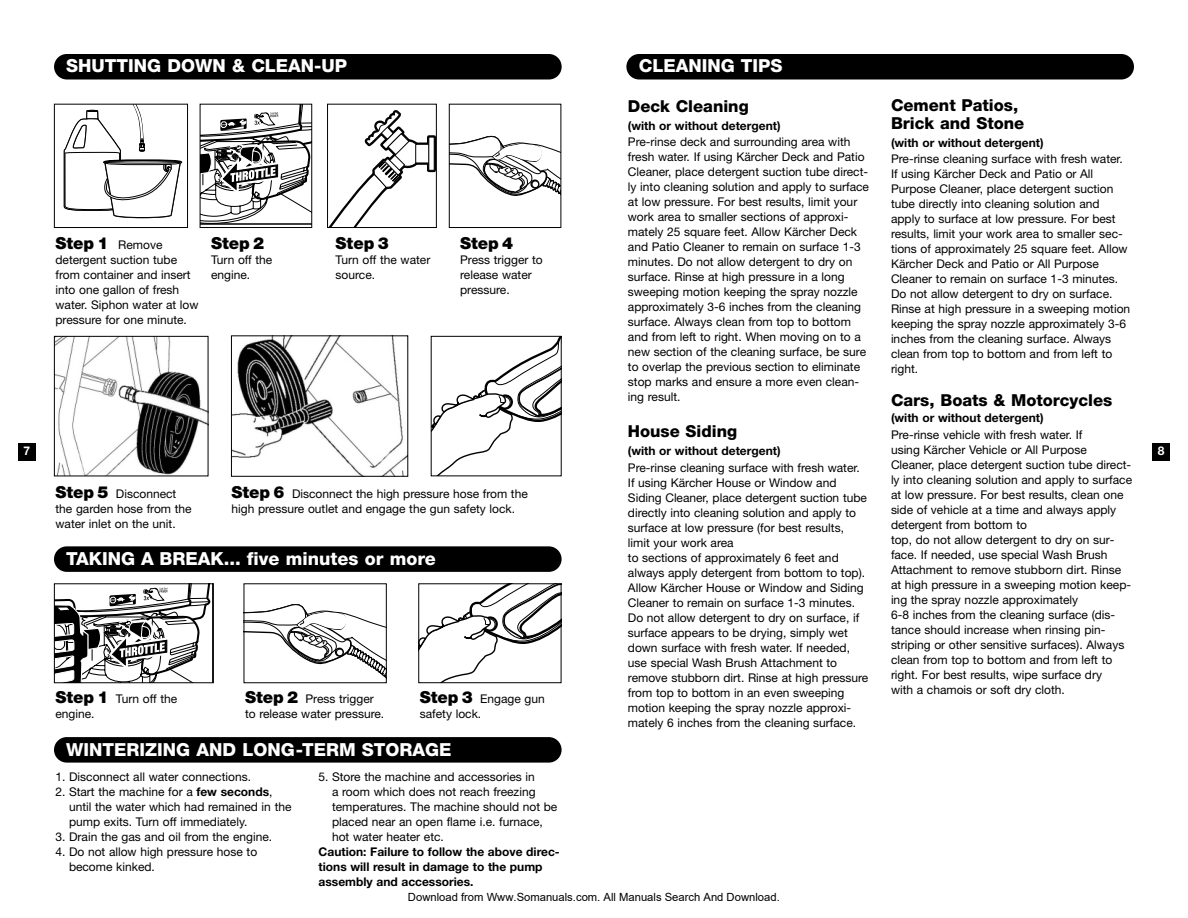
<style>
.page{position:relative;width:1188px;height:918px;background:#fff}
.page>*{position:absolute;margin:0;border:0;box-sizing:border-box;transform-origin:0 0}
.t1{font:800 18px "Helvetica Neue";color:#fff}
.t2{font:800 16.5px/18px "Helvetica Neue";color:#000}
.t3{font:900 16.5px "Helvetica Neue";color:#000}
.t4{font:12px/15px "Helvetica Neue";color:#000}
.t5{font:700 12px/15px "Helvetica Neue";color:#000}
.t6{font:700 12px "Helvetica Neue";color:#fff}
.t7{font:11.25px "Arial";color:#000}
.s1{font-weight:900;font-size:16.5px}
.s2{font-weight:700}
</style>
<div class="page">
<div style="left:626px;top:54px;width:508px;height:26px;background:#000;border-radius:13px"></div>
<div style="left:1152px;top:443px;width:18px;height:18px;background:#000"></div>
<div style="left:18px;top:443px;width:18px;height:18px;background:#000"></div>
<svg style="left:202px;top:106px;width:108px;height:118px"></svg>
<div style="left:200px;top:104px;width:112px;height:124px;border:1px solid #000"></div>
<svg style="left:64px;top:106px;width:118px;height:113px"></svg>
<div style="left:54px;top:104px;width:134px;height:124px;border:1px solid #000"></div>
<div style="left:54px;top:54px;width:508px;height:26px;background:#000;border-radius:13px"></div>
<div style="left:427px;top:135px;width:9px;height:37px;border:4px solid #000"></div>
<div style="left:416px;top:144px;width:13px;height:19px;background:#fff"></div>
<div style="left:415px;top:144px;width:15px;height:19px;border:1px solid #000"></div>
<div style="left:429px;top:137px;width:5px;height:33px;background:#fff"></div>
<div style="left:428px;top:137px;width:7px;height:34px;border:1px solid #000"></div>
<svg style="left:329px;top:110px;width:98px;height:116px"></svg>
<div style="left:327px;top:104px;width:110px;height:124px;border:1px solid #000"></div>
<svg style="left:451px;top:136px;width:108px;height:60px"></svg>
<div style="left:449px;top:104px;width:112px;height:124px;border:1px solid #000"></div>
<svg style="left:433px;top:338px;width:127px;height:136px"></svg>
<div style="left:431px;top:336px;width:131px;height:140px;border:1px solid #000"></div>
<img style="left:56px;top:338px;width:150px;height:136px">
<div style="left:54px;top:336px;width:154px;height:140px;border:1px solid #000"></div>
<div style="left:54px;top:737px;width:508px;height:26px;background:#000;border-radius:13px"></div>
<div style="left:54px;top:546px;width:508px;height:26px;background:#000;border-radius:13px"></div>
<svg style="left:56px;top:585px;width:155px;height:96px"></svg>
<div style="left:54px;top:583px;width:160px;height:100px;border:1px solid #000"></div>
<svg style="left:246px;top:604px;width:139px;height:74px"></svg>
<svg style="left:420px;top:585px;width:139px;height:96px"></svg>
<div style="left:418px;top:583px;width:143px;height:100px;border:1px solid #000"></div>
<img style="left:233px;top:337px;width:173px;height:138px">
<div style="left:231px;top:335px;width:177px;height:142px;border:1px solid #000"></div>
<h1 class="t1" style="left:66px;top:60px;width:283px">SHUTTING DOWN &amp; CLEAN-UP</h1>
<h1 class="t1" style="left:639px;top:60px;width:145px">CLEANING TIPS</h1>
<h2 class="t2" style="left:891px;top:98px;width:135px">Cement Patios,<br>Brick and Stone</h2>
<p class="t5" style="left:891px;top:136px;width:154px">(with or without detergent)</p>
<p class="t4" style="left:891px;top:153px;width:241px">Pre-rinse cleaning surface with fresh water.<br>If using Kärcher Deck and Patio or All Purpose Cleaner, place detergent suction tube directly into cleaning solution and apply to surface at low pressure. For best results, limit your work area to smaller sec&shy;tions of approximately 25 square feet. Allow Kärcher Deck and Patio or All Purpose Cleaner to remain on surface 1-3 minutes.<br>Do not allow detergent to dry on surface.<br>Rinse at high pressure in a sweeping motion keeping the spray nozzle approximately 3-6 inches from the cleaning surface. Always clean from top to bottom and from left to right.</p>
<h2 class="t2" style="left:891px;top:393px;width:223px">Cars, Boats &amp; Motorcycles</h2>
<p class="t5" style="left:891px;top:412px;width:154px">(with or without detergent)</p>
<p class="t4" style="left:891px;top:428px;width:243px">Pre-rinse vehicle with fresh water. If<br>using Kärcher Vehicle or All Purpose Cleaner, place detergent suction tube direct&shy;ly into cleaning solution and apply to surface at low pressure. For best results, clean one side of vehicle at a time and always apply detergent from bottom to<br>top, do not allow detergent to dry on sur&shy;face. If needed, use special Wash Brush Attachment to remove stubborn dirt. Rinse at high pressure in a sweeping motion keep&shy;ing the spray nozzle approximately<br>6-8 inches from the cleaning surface (dis&shy;tance should increase when rinsing pin&shy;striping or other sensitive surfaces). Always clean from top to bottom and from left to right. For best results, wipe surface dry<br>with a chamois or soft dry cloth.</p>
<h2 class="t2" style="left:628px;top:99px;width:122px">Deck Cleaning</h2>
<p class="t5" style="left:628px;top:119px;width:154px">(with or without detergent)</p>
<p class="t4" style="left:628px;top:136px;width:243px">Pre-rinse deck and surrounding area with fresh water. If using Kärcher Deck and Patio Cleaner, place detergent suction tube direct&shy;ly into cleaning solution and apply to surface at low pressure. For best results, limit your work area to smaller sections of approxi&shy;mately 25 square feet. Allow Kärcher Deck and Patio Cleaner to remain on surface 1-3 minutes. Do not allow detergent to dry on surface. Rinse at high pressure in a long sweeping motion keeping the spray nozzle approximately 3-6 inches from the cleaning surface. Always clean from top to bottom and from left to right. When moving on to a new section of the cleaning surface, be sure to overlap the previous section to eliminate stop marks and ensure a more even clean&shy;ing result.</p>
<h2 class="t2" style="left:628px;top:424px;width:111px">House Siding</h2>
<p class="t5" style="left:628px;top:444px;width:154px">(with or without detergent)</p>
<p class="t4" style="left:628px;top:461px;width:242px">Pre-rinse cleaning surface with fresh water.<br>If using Kärcher House or Window and Siding Cleaner, place detergent suction tube directly into cleaning solution and apply to surface at low pressure (for best results, limit your work area<br>to sections of approximately 6 feet and always apply detergent from bottom to top).<br>Allow Kärcher House or Window and Siding Cleaner to remain on surface 1-3 minutes.<br>Do not allow detergent to dry on surface, if surface appears to be drying, simply wet down surface with fresh water. If needed, use special Wash Brush Attachment to remove stubborn dirt. Rinse at high pressure from top to bottom in an even sweeping motion keeping the spray nozzle approxi&shy;mately 6 inches from the cleaning surface.</p>
<p class="t4" style="left:55px;top:238px;width:145px"><span class="s1">Step 1</span> Remove detergent suction tube from container and insert into one gallon of fresh water. Siphon water at low pressure for one minute.</p>
<h2 class="t3" style="left:211px;top:237px;width:55px">Step 2</h2>
<h2 class="t3" style="left:336px;top:237px;width:55px">Step 3</h2>
<p class="t4" style="left:336px;top:253px;width:96px">Turn off the water source.</p>
<h2 class="t3" style="left:460px;top:237px;width:55px">Step 4</h2>
<p class="t4" style="left:460px;top:253px;width:84px">Press trigger to release water pressure.</p>
<p class="t4" style="left:211px;top:253px;width:63px">Turn off the engine.</p>
<p class="t6" style="left:24px;top:446px;width:8px">7</p>
<p class="t6" style="left:1158px;top:446px;width:8px">8</p>
<p class="t4" style="left:55px;top:488px;width:138px"><span class="s1">Step 5</span> Disconnect the garden hose from the water inlet on the unit.</p>
<p class="t4" style="left:232px;top:488px;width:298px"><span class="s1">Step 6</span> Disconnect the high pressure hose from the high pressure outlet and engage the gun safety lock.</p>
<h1 class="t1" style="left:66px;top:552px;width:371px">TAKING A BREAK... five minutes or more</h1>
<p class="t4" style="left:55px;top:692px;width:123px"><span class="s1">Step 1</span> Turn off the engine.</p>
<p class="t4" style="left:420px;top:692px;width:127px"><span class="s1">Step 3</span> Engage gun safety lock.</p>
<p class="t4" style="left:245px;top:692px;width:141px"><span class="s1">Step 2</span> Press trigger to release water pressure.</p>
<h1 class="t1" style="left:66px;top:743px;width:387px">WINTERIZING AND LONG-TERM STORAGE</h1>
<p class="t4" style="left:56px;top:770px;width:197px">1. Disconnect all water connections.</p>
<p class="t4" style="left:69px;top:785px;width:224px;text-indent:-14px">2. Start the machine for a <span class="s2">few seconds</span>, until the water which had remained in the pump exits. Turn off immediately.</p>
<p class="t4" style="left:56px;top:830px;width:218px">3. Drain the gas and oil from the engine.</p>
<p class="t4" style="left:69px;top:845px;width:190px;text-indent:-14px">4. Do not allow high pressure hose to become kinked.</p>
<p class="t4" style="left:332px;top:770px;width:227px;text-indent:-14px">5. Store the machine and accessories in<br>a room which does not reach freezing temperatures. The machine should not be placed near an open flame i.e. furnace, hot water heater etc.</p>
<p class="t5" style="left:319px;top:845px;width:243px">Caution: Failure to follow the above direc&shy;tions will result in damage to the pump assembly and accessories.</p>
<p class="t7" style="left:408px;top:890px;width:373px">Download from Www.Somanuals.com. All Manuals Search And Download.</p>
</div>
